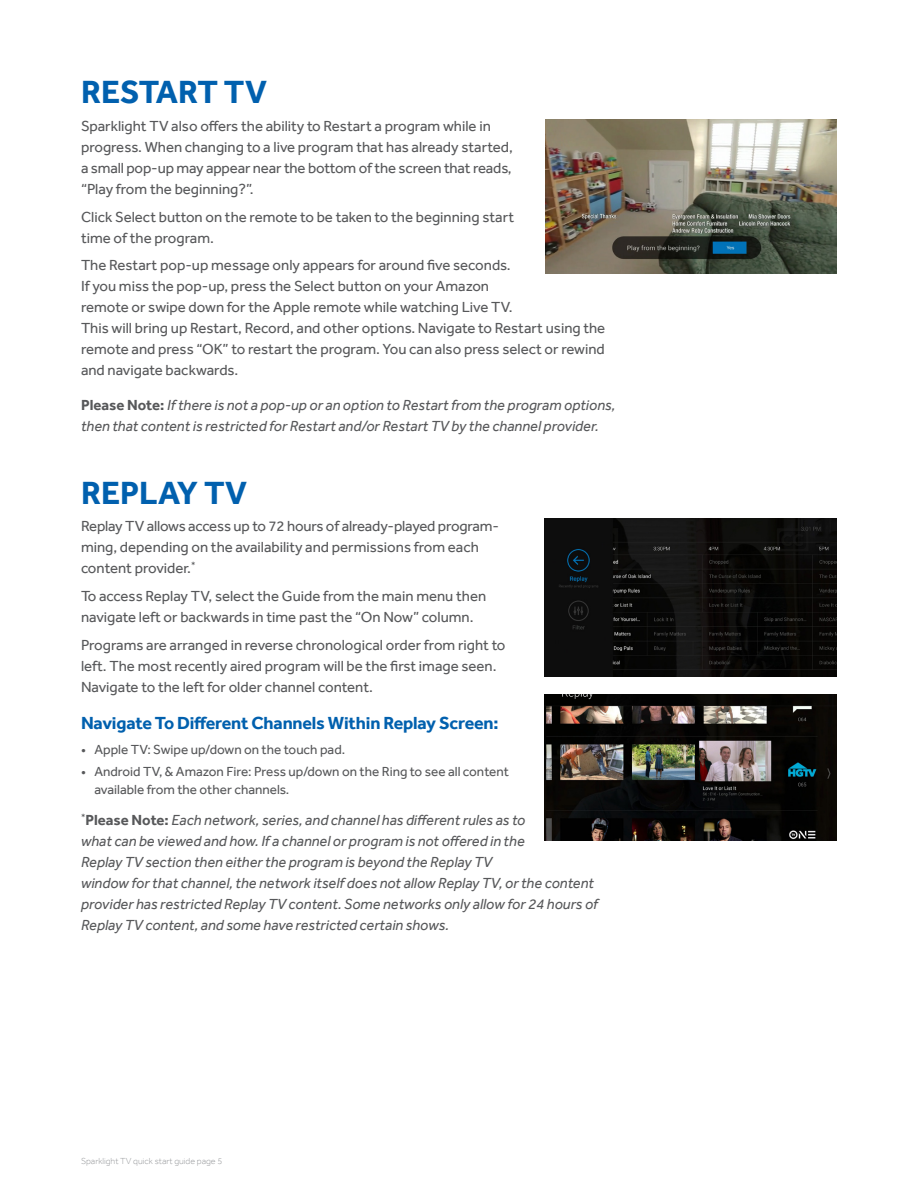
<style>
.page{position:relative;width:918px;height:1188px;background:#fff}
.page>*{position:absolute;margin:0;border:0;box-sizing:border-box;transform-origin:0 0}
.Main_Heading{font:700 33px "Effra";color:#0160ae}
.Sub_Head{font:700 18px "Effra";letter-spacing:-.01em;color:#0160ae}
.Body_Copy{font:15px/21px "Effra";color:#57585a}
.Body_Copy-2{font:italic 15px/21px "Effra";color:#57585a}
.t1{font:13.5px/18px "Effra";color:#57585a}
.t2{font:300 9px "Effra";color:#939598}
.s1{font-weight:700;font-style:normal}
</style>
<div class="page">
<img style="left:545px;top:120px;width:292px;height:154px">
<img style="left:545px;top:519px;width:292px;height:158px">
<img style="left:545px;top:695px;width:292px;height:146px">
<p class="Main_Heading" style="left:81px;top:72px;width:188px">RESTART TV</p>
<p class="Body_Copy" style="left:81px;top:115px;width:433px">Sparklight TV also offers the ability to Restart a program while in progress. When changing to a live program that has already started, a small pop-up may appear near the bottom of the screen that reads, “Play from the beginning?”.</p>
<p class="Body_Copy" style="left:81px;top:206px;width:435px">Click Select button on the remote to be taken to the beginning start time of the program.</p>
<p class="Body_Copy" style="left:81px;top:255px;width:526px">The Restart pop-up message only appears for around five seconds.<br>If you miss the pop-up, press the Select button on your Amazon<br>remote or swipe down for the Apple remote while watching Live TV.<br>This will bring up Restart, Record, and other options. Navigate to Restart using the remote and press “OK” to restart the program. You can also press select or rewind and navigate backwards.</p>
<p class="Body_Copy-2" style="left:81px;top:394px;width:536px"><span class="s1">Please Note:</span> If there is not a pop-up or an option to Restart from the program options, then that content is restricted for Restart and/or Restart TV by the channel provider.</p>
<p class="Main_Heading" style="left:81px;top:473px;width:168px">REPLAY TV</p>
<p class="Body_Copy" style="left:81px;top:516px;width:420px">Replay TV allows access up to 72 hours of already-played program&shy;ming, depending on the availability and permissions from each content provider.<sup>*</sup></p>
<p class="Body_Copy" style="left:81px;top:585px;width:407px">To access Replay TV, select the Guide from the main menu then navigate left or backwards in time past the “On Now” column.</p>
<p class="Body_Copy" style="left:81px;top:634px;width:426px">Programs are arranged in reverse chronological order from right to left. The most recently aired program will be the first image seen.<br>Navigate to the left for older channel content.</p>
<p class="Sub_Head" style="left:81px;top:713px;width:419px">Navigate To Different Channels Within Replay Screen:</p>
<p class="t1" style="left:81px;top:740px;width:266px">• Apple TV: Swipe up/down on the touch pad.</p>
<p class="t1" style="left:94px;top:762px;width:416px;text-indent:-14px">• Android TV, &amp; Amazon Fire: Press up/down on the Ring to see all content available from the other channels.</p>
<p class="Body_Copy-2" style="left:81px;top:809px;width:519px"><sup>*</sup><span class="s1">Please Note:</span> Each network, series, and channel has different rules as to<br>what can be viewed and how. If a channel or program is not offered in the<br>Replay TV section then either the program is beyond the Replay TV<br>window for that channel, the network itself does not allow Replay TV, or the content provider has restricted Replay TV content. Some networks only allow for 24 hours of Replay TV content, and some have restricted certain shows.</p>
<p class="t2" style="left:81px;top:1156px;width:143px">Sparklight TV quick start guide page 5</p>
</div>
